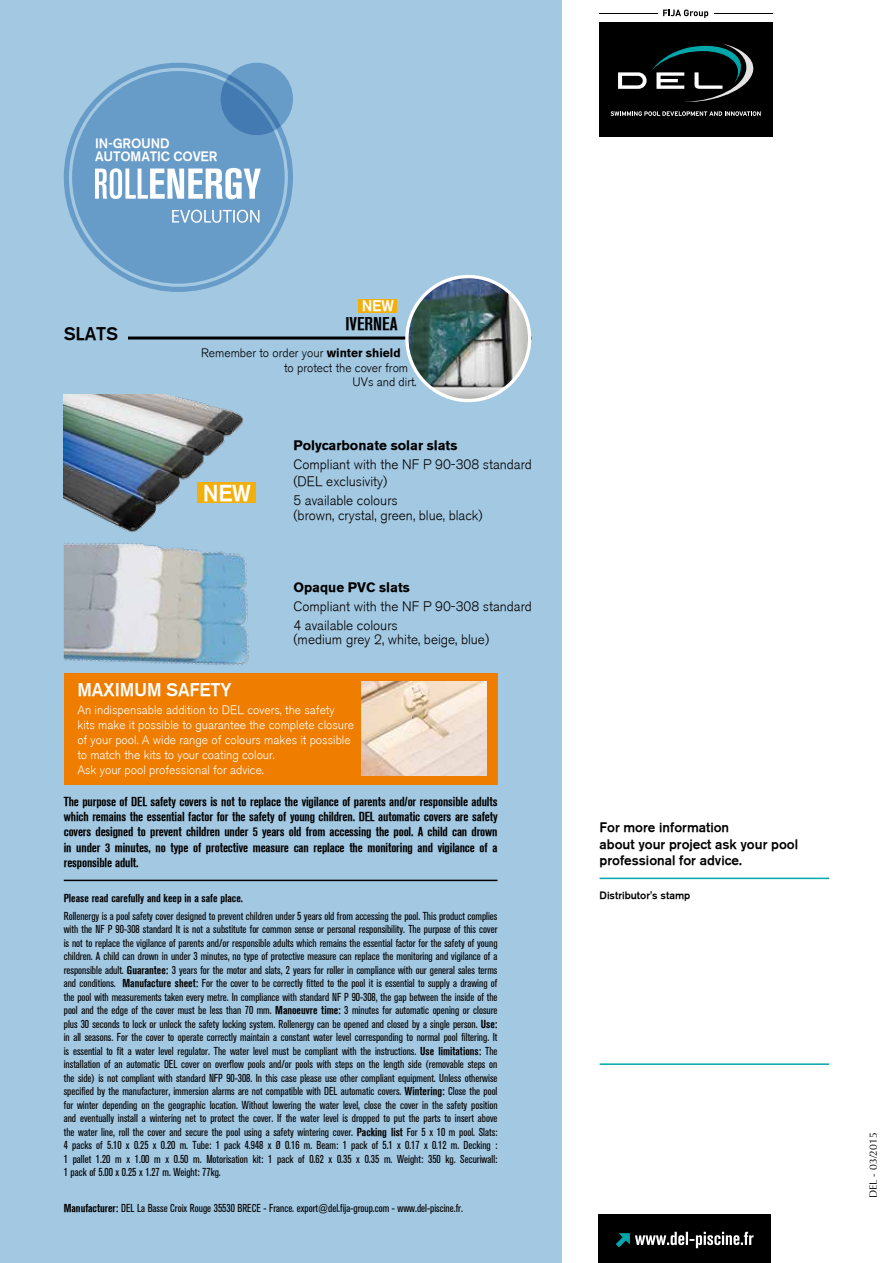
<style>
.page{position:relative;width:893px;height:1263px;background:#fff}
.page>*{position:absolute;margin:0;border:0;box-sizing:border-box;transform-origin:0 0}
.t1{font:22.5px "Akzidenz Grotesk BE Md";color:#fff}
.t2{font:18px "Akzidenz Grotesk BE Md";letter-spacing:-.01em;color:#fff}
.t3{font:18px "Akzidenz Grotesk BE Bold Cn";color:#000}
.t4{font:18px "Akzidenz Grotesk BE Md";letter-spacing:-.01em;color:#000}
.t5{font:15px "Akzidenz Grotesk BE Md";color:#fff}
.t6{font:13.5px/16.2px "Akzidenz Grotesk BE Light";color:#000}
.t7{font:13.5px/16.2px "Akzidenz Grotesk BE Md";color:#000}
.t8{font:13.5px "Akzidenz Grotesk BE Bold";color:#000}
.t9{font:13.35px/13.4px "Akzidenz Grotesk BE Md";letter-spacing:-.01em;color:#fff}
.t10{font:12.75px/15.3px "Akzidenz Grotesk BE Bold Cn";letter-spacing:-.01em;color:#000;text-align:justify}
.t11{font:12px/15px "Akzidenz Grotesk BE Light";color:#fff}
.t12{font:12px/15.3px "Akzidenz Grotesk BE Light";color:#000}
.t13{font:11.25px/13.5px "Akzidenz Grotesk BE Cn";color:#000;text-align:justify}
.t14{font:11.25px "Akzidenz Grotesk BE Bold Cn";color:#000}
.t15{font:10.5px "Akzidenz Grotesk BE Md";color:#000}
.t16{font:10.5px "Optima";color:#000}
.s1{font-family:"Akzidenz Grotesk BE Bold"}
.s2{font-family:"Akzidenz Grotesk BE Bold Cn"}
</style>
<div class="page">
<div style="left:0;top:0;width:561px;height:1263px;background:#a3c8e2"></div>
<hr style="left:600px;top:1063px;width:229px;height:2px;background:#00a6aa">
<svg style="left:221px;top:63px;width:72px;height:72px;background:#6296c4"></svg>
<div style="left:72px;top:71px;width:213px;height:213px;background:#689cc8;border-radius:50%"></div>
<div style="left:64px;top:63px;width:229px;height:229px;border:5px solid #a3c8e2;border-radius:50%"></div>
<svg style="left:172px;top:210px;width:87px;height:13px"></svg>
<svg style="left:95px;top:168px;width:166px;height:31px;background:#b7cfe4"></svg>
<hr style="left:64px;top:880px;width:433px;height:1px;background:#000">
<div style="left:598px;top:1214px;width:173px;height:49px;background:#000"></div>
<svg style="left:616px;top:1232px;width:137px;height:16px"></svg>
<hr style="left:599px;top:13px;width:58px;height:1px;background:#000">
<hr style="left:714px;top:13px;width:59px;height:1px;background:#000">
<svg style="left:663px;top:10px;width:45px;height:8px"></svg>
<div style="left:599px;top:22px;width:174px;height:114px;background:#000"></div>
<svg style="left:618px;top:43px;width:136px;height:59px"></svg>
<svg style="left:611px;top:111px;width:150px;height:5px"></svg>
<img style="left:64px;top:543px;width:185px;height:122px">
<img style="left:64px;top:395px;width:181px;height:138px">
<hr style="left:128px;top:336px;width:403px;height:3px;background:#000">
<div style="left:64px;top:673px;width:433px;height:111px;background:#ef7d00"></div>
<img style="left:362px;top:682px;width:124px;height:94px">
<div style="left:358px;top:299px;width:39px;height:13px;background:#f2af0c"></div>
<div style="left:198px;top:483px;width:58px;height:20px;background:#f2af0c"></div>
<img style="left:407px;top:277px;width:123px;height:123px">
<div style="left:405px;top:275px;width:126px;height:127px;border:3px solid #fff;border-radius:50%"></div>
<hr style="left:600px;top:878px;width:229px;height:1px;background:#00a6aa">
<p class="t9" style="left:95px;top:136px;width:124px">IN-GROUND<br>AUTOMATIC COVER</p>
<h3 class="t5" style="left:362px;top:296px;width:34px">NEW</h3>
<h2 class="t4" style="left:64px;top:322px;width:56px">SLATS</h2>
<h2 class="t3" style="left:345px;top:313px;width:54px">IVERNEA</h2>
<p class="t12" style="left:284px;top:345px;width:126px;text-indent:-83px">Remember to order your <span class="s1">winter shield </span>to protect the cover from</p>
<p class="t12" style="left:353px;top:375px;width:66px">UVs and dirt.</p>
<h1 class="t1" style="left:203px;top:479px;width:50px">NEW</h1>
<p class="t8" style="left:293px;top:438px;width:165px">Polycarbonate solar slats</p>
<p class="t6" style="left:293px;top:457px;width:240px">Compliant with the NF P 90-308 standard (DEL exclusivity)</p>
<p class="t6" style="left:293px;top:493px;width:191px;line-height:14.7px">5 available colours<br>(brown, crystal, green, blue, black)</p>
<p class="t8" style="left:293px;top:579px;width:118px">Opaque PVC slats</p>
<p class="t6" style="left:293px;top:597px;width:240px;line-height:19.2px">Compliant with the NF P 90-308 standard<br>4 available colours</p>
<p class="t6" style="left:293px;top:631px;width:197px">(medium grey 2, white, beige, blue)</p>
<h2 class="t2" style="left:77px;top:679px;width:156px">MAXIMUM SAFETY</h2>
<p class="t11" style="left:77px;top:702px;width:278px">An indispensable addition to DEL covers, the safety kits make it possible to guarantee the complete closure of your pool. A wide range of colours makes it possible to match the kits to your coating colour.<br>Ask your pool professional for advice.</p>
<p class="t10" style="left:64px;top:794px;width:435px">The purpose of DEL safety covers is not to replace the vigilance of parents and/or responsible adults which remains the essential factor for the safety of young children. DEL automatic covers are safety covers designed to prevent children under 5 years old from accessing the pool. A child can drown in under 3 minutes, no type of protective measure can replace the monitoring and vigilance of a responsible adult.</p>
<p class="t14" style="left:64px;top:891px;width:181px">Please read carefully and keep in a safe place.</p>
<p class="t13" style="left:64px;top:909px;width:435px">Rollenergy is a pool safety cover designed to prevent children under 5 years old from accessing the pool. This product complies with the NF P 90-308 standard It is not a substitute for common sense or personal responsibility. The purpose of this cover is not to replace the vigilance of parents and/or responsible adults which remains the essential factor for the safety of young children. A child can drown in under 3 minutes, no type of protective measure can replace the monitoring and vigilance of a responsible adult. <span class="s2">Guarantee:</span> 3 years for the motor and slats, 2 years for roller in compliance with our general sales terms and conditions. <span class="s2">Manufacture sheet:</span> For the cover to be correctly fitted to the pool it is essential to supply a drawing of the pool with measurements taken every metre. In compliance with standard NF P 90-308, the gap between the inside of the pool and the edge of the cover must be less than 70 mm. <span class="s2">Manoeuvre time:</span> 3 minutes for automatic opening or closure plus 30 seconds to lock or unlock the safety locking system. Rollenergy can be opened and closed by a single person. <span class="s2">Use: </span>in all seasons. For the cover to operate correctly maintain a constant water level corresponding to normal pool filtering. It is essential to fit a water level regulator. The water level must be compliant with the instructions. <span class="s2">Use limitations:</span> The installation of an automatic DEL cover on overflow pools and/or pools with steps on the length side (removable steps on the side) is not compliant with standard NFP 90-308. In this case please use other compliant equipment. Unless otherwise specified by the manufacturer, immersion alarms are not compatible with DEL automatic covers. <span class="s2">Wintering:</span> Close the pool for winter depending on the geographic location. Without lowering the water level, close the cover in the safety position and eventually install a wintering net to protect the cover. If the water level is dropped to put the parts to insert above the water line, roll the cover and secure the pool using a safety wintering cover. <span class="s2">Packing list</span> For 5 x 10 m pool. Slats:<br>4 packs of 5.10 x 0.25 x 0.20 m. Tube: 1 pack 4.948 x Ø 0.16 m. Beam: 1 pack of 5.1 x 0.17 x 0.12 m. Decking :<br>1 pallet 1.20 m x 1.00 m x 0.50 m. Motorisation kit: 1 pack of 0.62 x 0.35 x 0.35 m. Weight: 350 kg. Securiwall:<br>1 pack of 5.00 x 0.25 x 1.27 m. Weight: 77kg.</p>
<p class="t13" style="left:64px;top:1201px;width:401px"><span class="s2">Manufacturer:</span> DEL La Basse Croix Rouge 35530 BRECE - France. export@del.fija-group.com - www.del-piscine.fr.</p>
<p class="t7" style="left:600px;top:819px;width:200px">For more information<br>about your project ask your pool professional for advice.</p>
<p class="t15" style="left:600px;top:889px;width:92px">Distributor's stamp</p>
<p class="t16" style="left:867px;top:1198px;width:67px;rotate:-90deg">DEL - 03/2015</p>
</div>
